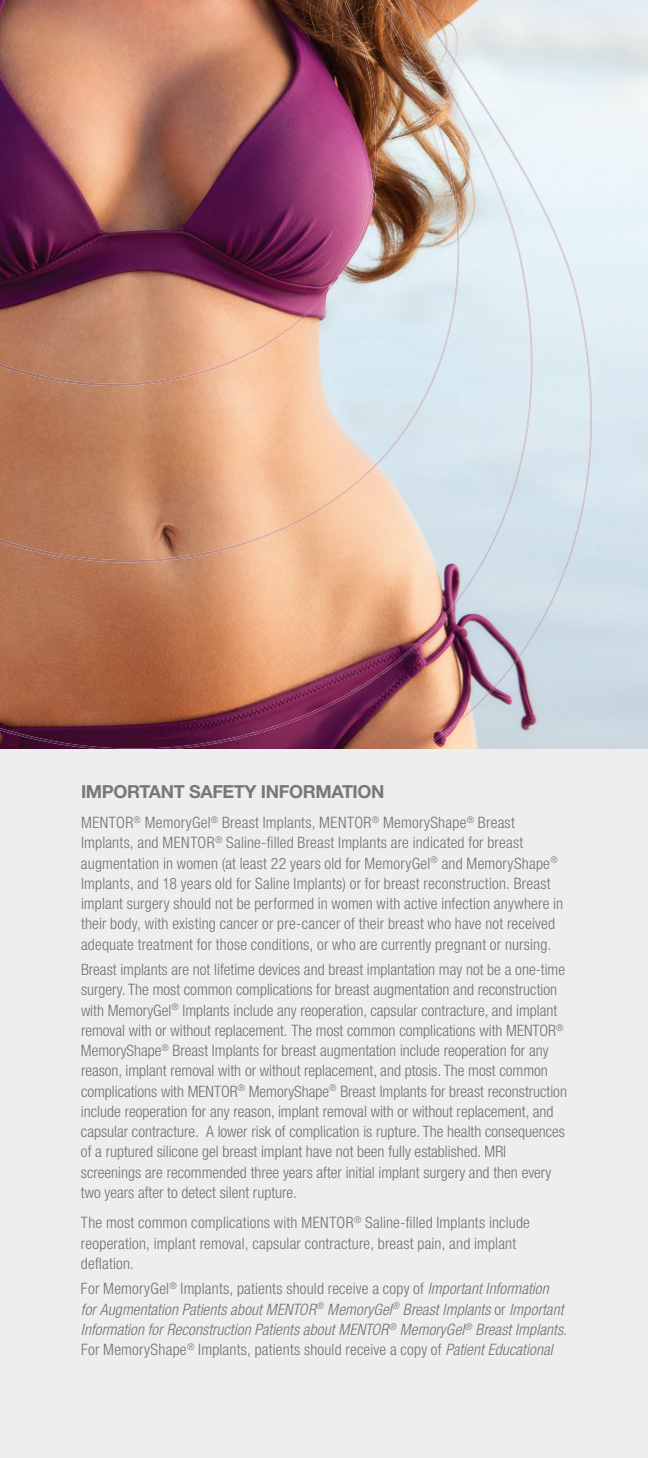
<style>
.page{position:relative;width:648px;height:1458px;background:#fff}
.page>*{position:absolute;margin:0;border:0;box-sizing:border-box;transform-origin:0 0}
.t1{font:700 18px "Helvetica Neue LT Std";letter-spacing:-.02em;color:#76787b}
.t2{font:300 condensed 15.75px/20.2px "Helvetica Neue LT Std";color:#717074}
.t3{font:italic 300 condensed 15.75px/20.2px "Helvetica Neue LT Std";letter-spacing:.005em;color:#717074}
.s1{font-style:normal}
</style>
<div class="page">
<img style="left:0;top:0;width:648px;height:749px">
<img style="left:0;top:0;width:413px;height:562px">
<img style="left:395px;top:0;width:18px;height:108px">
<img style="left:380px;top:598px;width:33px;height:78px">
<img style="left:304px;top:672px;width:77px;height:46px">
<img style="left:0;top:715px;width:305px;height:34px">
<img style="left:413px;top:0;width:179px;height:749px">
<div style="left:0;top:749px;width:648px;height:709px;background:#eeeeef"></div>
<p class="t1" style="left:81px;top:780px;width:305px">IMPORTANT SAFETY INFORMATION</p>
<p class="t2" style="left:81px;top:812px;width:484px">MENTOR<sup>®</sup> MemoryGel<sup>®</sup> Breast Implants, MENTOR<sup>®</sup> MemoryShape<sup>®</sup> Breast Implants, and MENTOR<sup>®</sup> Saline-filled Breast Implants are indicated for breast augmentation in women (at least 22 years old for MemoryGel<sup>®</sup> and MemoryShape<sup>® </sup>Implants, and 18 years old for Saline Implants) or for breast reconstruction. Breast implant surgery should not be performed in women with active infection anywhere in their body, with existing cancer or pre-cancer of their breast who have not received adequate treatment for those conditions, or who are currently pregnant or nursing.</p>
<p class="t2" style="left:81px;top:959px;width:487px">Breast implants are not lifetime devices and breast implantation may not be a one-time surgery. The most common complications for breast augmentation and reconstruction with MemoryGel<sup>®</sup> Implants include any reoperation, capsular contracture, and implant removal with or without replacement. The most common complications with MENTOR<sup>® </sup>MemoryShape<sup>®</sup> Breast Implants for breast augmentation include reoperation for any reason, implant removal with or without replacement, and ptosis. The most common complications with MENTOR<sup>®</sup> MemoryShape<sup>®</sup> Breast Implants for breast reconstruction include reoperation for any reason, implant removal with or without replacement, and capsular contracture. A lower risk of complication is rupture. The health consequences of a ruptured silicone gel breast implant have not been fully established. MRI screenings are recommended three years after initial implant surgery and then every two years after to detect silent rupture.</p>
<p class="t2" style="left:81px;top:1213px;width:450px">The most common complications with MENTOR<sup>®</sup> Saline-filled Implants include reoperation, implant removal, capsular contracture, breast pain, and implant deflation.</p>
<p class="t3" style="left:81px;top:1279px;width:488px"><span class="s1">For MemoryGel</span><sup>®</sup> <span class="s1">Implants, patients should receive a copy of</span> Important Information for Augmentation Patients about MENTOR<sup>®</sup> MemoryGel<sup>®</sup> Breast Implants <span class="s1">or</span> Important Information for Reconstruction Patients about MENTOR<sup>®</sup> MemoryGel<sup>®</sup> Breast Implants.<br><span class="s1">For MemoryShape</span><sup>®</sup> <span class="s1">Implants, patients should receive a copy of</span> Patient Educational</p>
</div>
